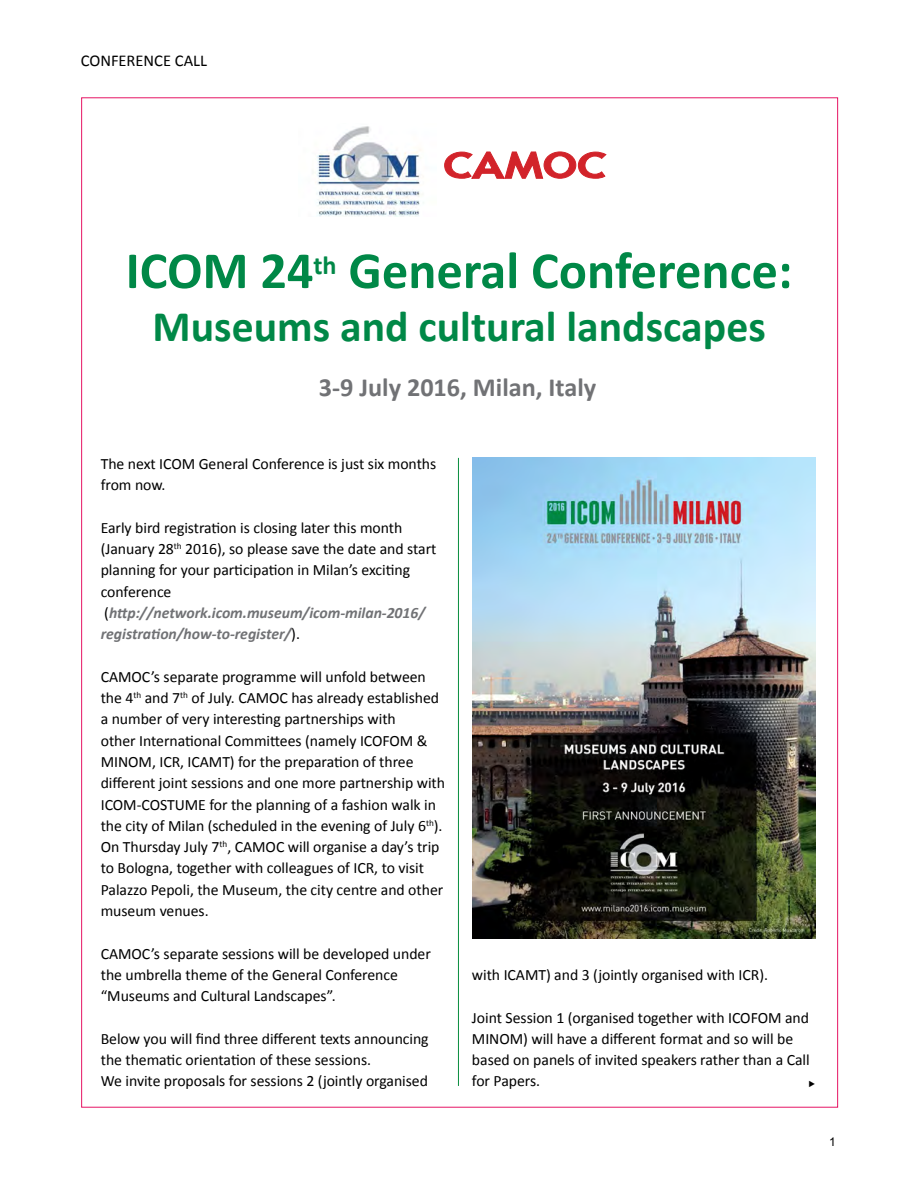
<style>
.page{position:relative;width:918px;height:1188px;background:#fff}
.page>*{position:absolute;margin:0;border:0;box-sizing:border-box;transform-origin:0 0}
.t1{font:700 52.5px "Calibri";color:#008847}
.t2{font:700 43.65px "Calibri";color:#008847}
.t3{font:700 26.25px "Calibri";color:#717275}
.t4{font:21px "Arial Unicode MS";color:#000}
.t5{font:16.5px "Calibri";color:#000}
.t6{font:15.75px/21.3px "Calibri";letter-spacing:-.005em;color:#000}
.t7{font:12px "Arial";color:#000}
.s1{font-weight:700;font-style:italic;color:#717275}
</style>
<div class="page">
<img style="left:473px;top:458px;width:342px;height:480px">
<hr style="left:458px;top:458px;width:1px;height:628px;background:#098d3f">
<img style="left:316px;top:126px;width:108px;height:91px">
<svg style="left:444px;top:152px;width:162px;height:27px"></svg>
<p class="t5" style="left:81px;top:50px;width:128px">CONFERENCE CALL</p>
<h1 class="t1" style="left:126px;top:238px;width:668px">ICOM 24<sup>th</sup> General Conference:</h1>
<h2 class="t2" style="left:153px;top:299px;width:615px">Museums and cultural landscapes</h2>
<h3 class="t3" style="left:319px;top:371px;width:279px">3-9 July 2016, Milan, Italy</h3>
<p class="t6" style="left:101px;top:452px;width:337px">The next ICOM General Conference is just six months from now.</p>
<p class="t6" style="left:101px;top:516px;width:337px">Early bird registration is closing later this month (January 28<sup>th</sup> 2016), so please save the date and start planning for your participation in Milan’s exciting conference (<span class="s1">http://network.icom.museum/icom-milan-2016/ registration/how-to-register/</span>).</p>
<p class="t6" style="left:101px;top:665px;width:346px">CAMOC’s separate programme will unfold between the 4<sup>th</sup> and 7<sup>th</sup> of July. CAMOC has already established a number of very interesting partnerships with<br>other International Committees (namely ICOFOM &amp; MINOM, ICR, ICAMT) for the preparation of three different joint sessions and one more partnership with ICOM-COSTUME for the planning of a fashion walk in the city of Milan (scheduled in the evening of July 6<sup>th</sup>).<br>On Thursday July 7<sup>th</sup>, CAMOC will organise a day’s trip to Bologna, together with colleagues of ICR, to visit Palazzo Pepoli, the Museum, the city centre and other museum venues.</p>
<p class="t6" style="left:101px;top:942px;width:332px">CAMOC’s separate sessions will be developed under the umbrella theme of the General Conference “Museums and Cultural Landscapes”.</p>
<p class="t6" style="left:101px;top:1027px;width:329px">Below you will find three different texts announcing the thematic orientation of these sessions.<br>We invite proposals for sessions 2 (jointly organised</p>
<p class="t6" style="left:472px;top:963px;width:298px">with ICAMT) and 3 (jointly organised with ICR).</p>
<p class="t6" style="left:472px;top:1006px;width:339px">Joint Session 1 (organised together with ICOFOM and MINOM) will have a different format and so will be based on panels of invited speakers rather than a Call for Papers.</p>
<h3 class="t4" style="left:805px;top:1069px;width:14px">▸</h3>
<p class="t7" style="left:829px;top:1134px;width:8px">1</p>
</div>
